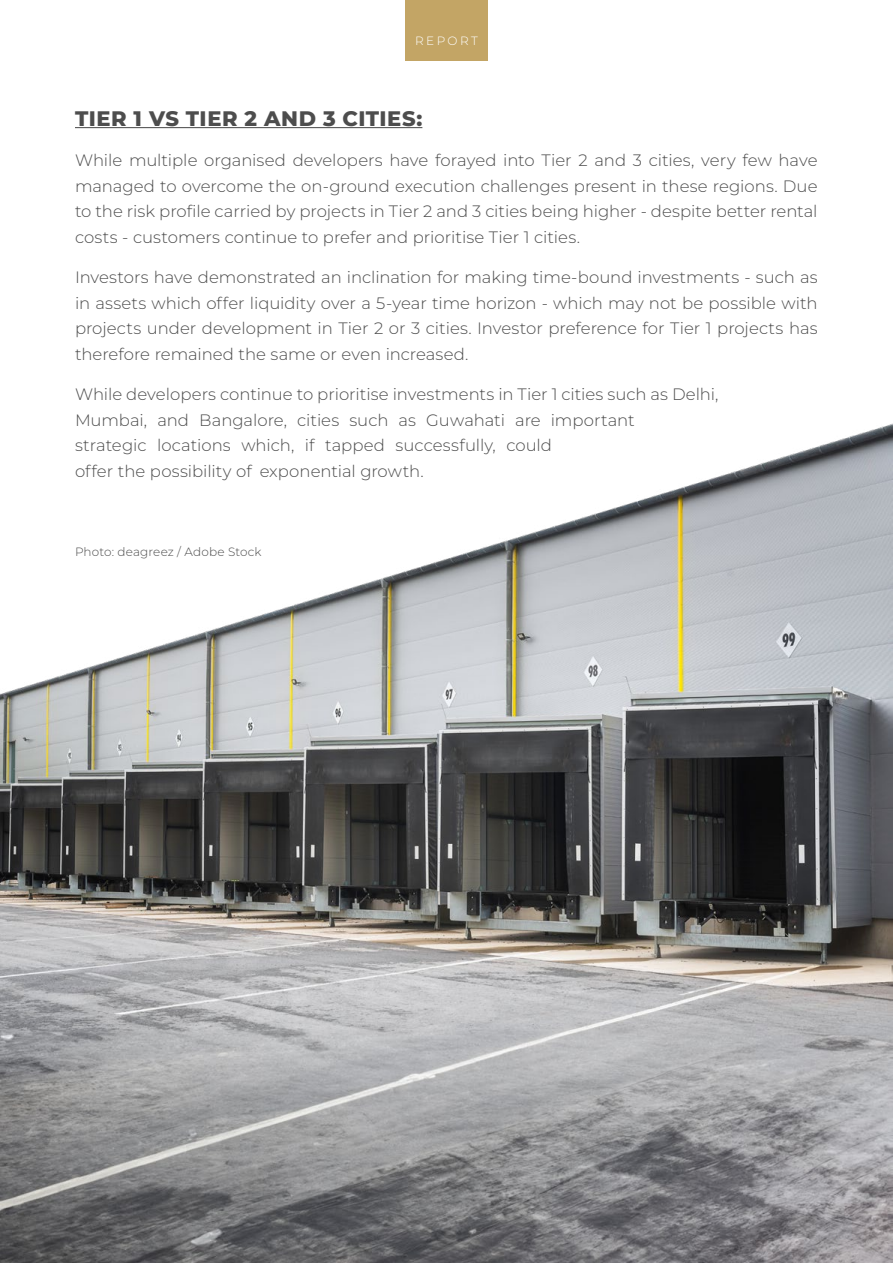
<style>
.page{position:relative;width:893px;height:1263px;background:#fff}
.page>*{position:absolute;margin:0;border:0;box-sizing:border-box;transform-origin:0 0}
.t1{font:800 21px "Montserrat";letter-spacing:.025em;color:#4d4d4d}
.t2{font:300 16.5px/25.5px "Montserrat";color:#4d4d4d;text-align:justify}
.t3{font:300 12px "Montserrat";letter-spacing:.01em;color:#4d4d4d}
.t4{font:300 12px "Montserrat";letter-spacing:.2em;color:#fff}
</style>
<div class="page">
<div style="left:405px;top:0;width:83px;height:60px;background:#c3a565"></div>
<img style="left:0;top:423px;width:893px;height:840px">
<hr style="left:75px;top:127px;width:347px;height:1px;background:#4d4d4d">
<p class="t4" style="left:415px;top:33px;width:64px">REPORT</p>
<p class="t1" style="left:75px;top:104px;width:349px">TIER 1 VS TIER 2 AND 3 CITIES:</p>
<p class="t2" style="left:75px;top:147px;width:744px">While multiple organised developers have forayed into Tier 2 and 3 cities, very few have managed to overcome the on-ground execution challenges present in these regions. Due to the risk profile carried by projects in Tier 2 and 3 cities being higher - despite better rental costs - customers continue to prefer and prioritise Tier 1 cities.</p>
<p class="t2" style="left:75px;top:264px;width:744px">Investors have demonstrated an inclination for making time-bound investments - such as in assets which offer liquidity over a 5-year time horizon - which may not be possible with projects under development in Tier 2 or 3 cities. Investor preference for Tier 1 projects has therefore remained the same or even increased.</p>
<p class="t2" style="left:75px;top:381px;width:645px;text-align:left">While developers continue to prioritise investments in Tier 1 cities such as Delhi, Mumbai, and Bangalore, cities such as Guwahati are important<br>strategic locations which, if tapped successfully, could<br>offer the possibility of</p>
<p class="t2" style="left:260px;top:458px;width:166px">exponential growth.</p>
<p class="t3" style="left:75px;top:544px;width:188px">Photo: deagreez / Adobe Stock</p>
</div>
